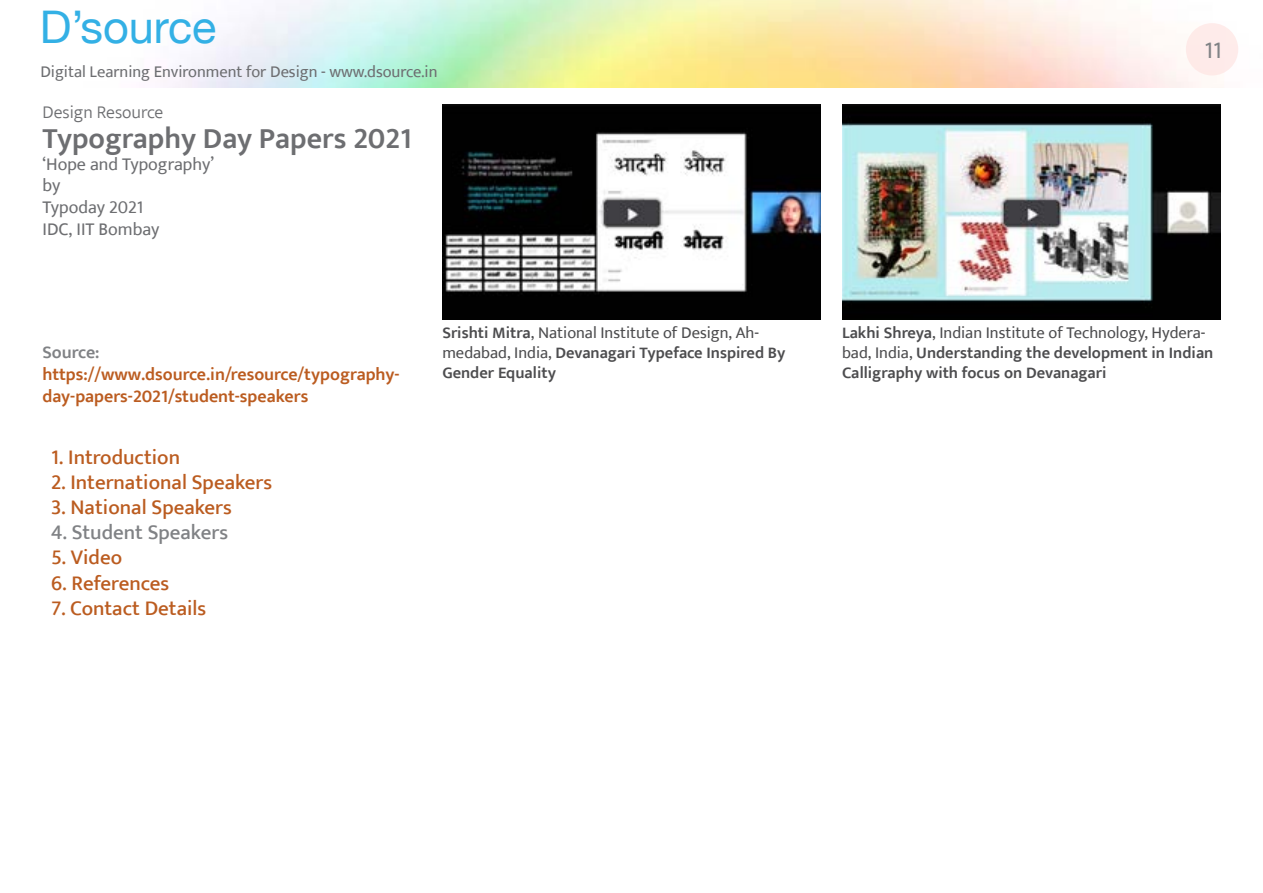
<style>
.page{position:relative;width:1263px;height:893px;background:#fff}
.page>*{position:absolute;margin:0;border:0;box-sizing:border-box;transform-origin:0 0}
.t1{font:45px "Helvetica Neue";color:#33b0e5}
.t2{font:600 30px "Ek Mukta";color:#6d6e71}
.t3{font:24px "Ek Mukta";color:#808285}
.t4{font:500 21px "Ek Mukta";color:#bb5c20}
.t5{font:500 21px "Ek Mukta";color:#808285}
.t6{font:600 18px/21.6px "Ek Mukta";color:#bb5c20}
.t7{font:18px/21.6px "Ek Mukta";color:#6d6e71}
.t8{font:300 18px "Ek Mukta";color:#6d6e71}
.t9{font:600 18px "Ek Mukta";color:#808285}
.t10{font:600 16.5px/19.8px "Ek Mukta";color:#4d4d4f}
.t11{font:16.5px "Ek Mukta";color:#6d6e71}
.s1{font-weight:400}
</style>
<div class="page">
<div style="left:1186px;top:23px;width:52px;height:52px;background:#feebea;border-radius:50%"></div>
<img style="left:442px;top:105px;width:379px;height:214px">
<img style="left:842px;top:105px;width:378px;height:214px">
<h1 class="t1" style="left:40px;top:0;width:178px">D’source</h1>
<p class="t11" style="left:40px;top:62px;width:399px">Digital Learning Environment for Design - www.dsource.in</p>
<p class="t8" style="left:43px;top:101px;width:122px">Design Resource</p>
<h2 class="t2" style="left:43px;top:120px;width:371px">Typography Day Papers 2021</h2>
<p class="t7" style="left:43px;top:153px;width:173px">‘Hope and Typography’ by<br>Typoday 2021<br>IDC, IIT Bombay</p>
<h3 class="t3" style="left:1204px;top:35px;width:19px">11</h3>
<p class="t9" style="left:43px;top:342px;width:59px">Source:</p>
<p class="t6" style="left:43px;top:363px;width:359px">https://www.dsource.in/resource/typography&shy;day-papers-2021/student-speakers</p>
<p class="t4" style="left:51px;top:444px;width:131px">1. Introduction</p>
<p class="t4" style="left:51px;top:469px;width:223px">2. International Speakers</p>
<p class="t4" style="left:51px;top:494px;width:182px">3. National Speakers</p>
<p class="t5" style="left:51px;top:520px;width:179px">4. Student Speakers</p>
<p class="t4" style="left:51px;top:545px;width:73px">5. Video</p>
<p class="t4" style="left:51px;top:570px;width:120px">6. References</p>
<p class="t4" style="left:51px;top:595px;width:157px">7. Contact Details</p>
<p class="t10" style="left:442px;top:322px;width:345px">Srishti Mitra<span class="s1">, National Institute of Design, Ah&shy;medabad, India,</span> Devanagari Typeface Inspired By<br>Gender Equality</p>
<p class="t10" style="left:842px;top:322px;width:373px">Lakhi Shreya<span class="s1">, Indian Institute of Technology, Hydera&shy;bad, India,</span> Understanding the development in Indian<br>Calligraphy with focus on Devanagari</p>
</div>
